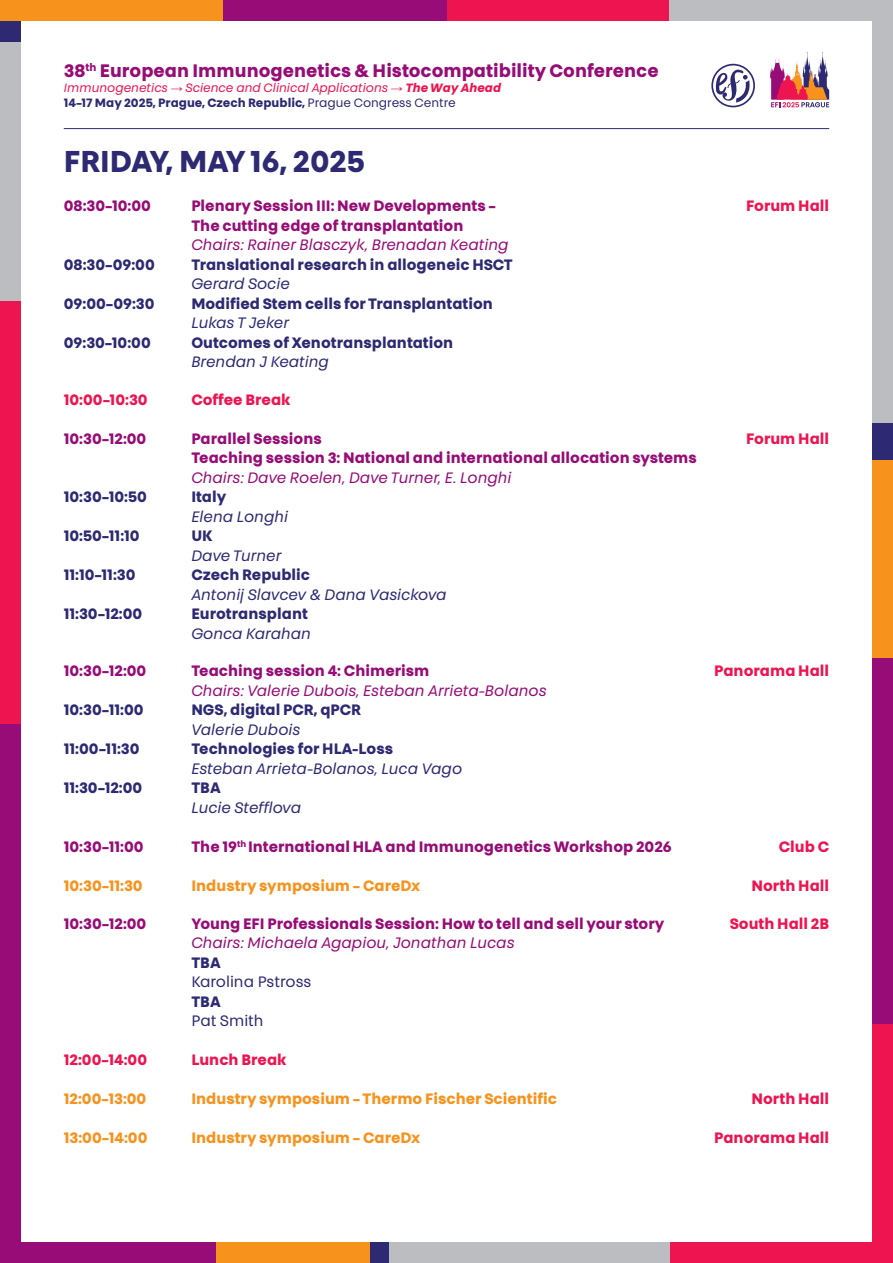
<style>
.page{position:relative;width:893px;height:1263px;background:#fff}
.page>*{position:absolute;margin:0;border:0;box-sizing:border-box;transform-origin:0 0}
._2024_tit{font:700 30px "Touche";color:#2d2a73}
.t1{font:700 18px "Touche";color:#970c76}
._2014_sekce{font:700 15px "Touche";color:#970c76}
._2014_nazev{font:700 15px "Touche";color:#2d2a73}
._2014_chair{font:italic 15px "Touche";color:#970c76}
._2014_Industry{font:700 15px "Touche";color:#f7931d}
._2014_jmeno{font:italic 15px "Touche";color:#2d2a73}
._2025_text{font:italic 15px "Touche";color:#2d2a73}
._2014_sekce-2{font:700 15px "Touche";color:#ed1450}
._2014_break{font:700 15px "Touche";color:#ed1450}
._2014_Industry-2{font:700 15px "Touche";color:#ed1450}
._2025_text-2{font:700 15px "Touche";color:#2d2a73}
._2025_text-3{font:15px "Touche";color:#2d2a73}
._2014_nazev-2{font:italic 15px "Touche";color:#2d2a73}
.t2{font:italic 12px/15px "Touche";color:#ed1450}
.s1{font-family:"Arial";font-style:normal}
.s2{font-weight:700}
.s3{font-weight:700;font-style:normal;color:#2d2a73}
.s4{font-style:normal;color:#2d2a73}
</style>
<div class="page">
<div style="left:0;top:0;width:223px;height:43px;background:#f7931d"></div>
<div style="left:0;top:21px;width:43px;height:22px;background:#2d2a73"></div>
<div style="left:446px;top:0;width:224px;height:43px;background:#ed1450"></div>
<div style="left:223px;top:0;width:223px;height:43px;background:#970c76"></div>
<div style="left:215px;top:1220px;width:155px;height:43px;background:#f7931d"></div>
<div style="left:850px;top:657px;width:43px;height:367px;background:#970c76"></div>
<div style="left:850px;top:1024px;width:43px;height:239px;background:#ed1450"></div>
<div style="left:0;top:301px;width:43px;height:423px;background:#ed1450"></div>
<div style="left:670px;top:1220px;width:223px;height:43px;background:#ed1450"></div>
<div style="left:670px;top:0;width:223px;height:43px;background:#bcbdc0"></div>
<div style="left:388px;top:1220px;width:282px;height:43px;background:#bcbdc0"></div>
<div style="left:370px;top:1220px;width:18px;height:43px;background:#2d2a73"></div>
<div style="left:850px;top:0;width:43px;height:423px;background:#bcbdc0"></div>
<div style="left:850px;top:423px;width:43px;height:37px;background:#2d2a73"></div>
<div style="left:0;top:724px;width:43px;height:539px;background:#970c76"></div>
<div style="left:0;top:1220px;width:215px;height:43px;background:#970c76"></div>
<div style="left:850px;top:460px;width:43px;height:197px;background:#f7931d"></div>
<div style="left:0;top:43px;width:43px;height:258px;background:#bcbdc0"></div>
<div style="left:21px;top:21px;width:851px;height:1221px;background:#fff"></div>
<svg style="left:770px;top:52px;width:59px;height:55px"></svg>
<hr style="left:64px;top:128px;width:765px;height:1px;background:#2d2a73">
<svg style="left:711px;top:64px;width:44px;height:43px"></svg>
<p class="t1" style="left:64px;top:60px;width:596px">38<sup>th</sup> European Immunogenetics &amp; Histocompatibility Conference</p>
<p class="t2" style="left:64px;top:80px;width:439px">Immunogenetics <span class="s1">→</span> Science and Clinical Applications <span class="s1">→</span> <span class="s2">The Way Ahead<br></span><span class="s3">14–17 May 2025, Prague, Czech Republic,</span> <span class="s4">Prague Congress Centre</span></p>
<p class="_2024_tit" style="left:64px;top:143px;width:302px">FRIDAY, MAY 16, 2025</p>
<p class="_2014_sekce" style="left:64px;top:197px;width:89px">08:30–10:00</p>
<p class="_2014_sekce" style="left:191px;top:197px;width:306px">Plenary Session III: New Developments –</p>
<p class="_2014_sekce-2" style="left:746px;top:197px;width:84px">Forum Hall</p>
<p class="_2014_sekce" style="left:191px;top:216px;width:274px">The cutting edge of transplantation</p>
<p class="_2014_chair" style="left:191px;top:236px;width:319px">Chairs: Rainer Blasczyk, Brenadan Keating</p>
<p class="_2014_nazev" style="left:64px;top:255px;width:93px">08:30–09:00</p>
<p class="_2014_nazev" style="left:191px;top:255px;width:323px">Translational research in allogeneic HSCT</p>
<p class="_2014_jmeno" style="left:191px;top:275px;width:100px">Gerard Socie</p>
<p class="_2014_nazev" style="left:64px;top:294px;width:92px">09:00–09:30</p>
<p class="_2014_nazev" style="left:191px;top:294px;width:303px">Modified Stem cells for Transplantation</p>
<p class="_2014_jmeno" style="left:191px;top:314px;width:99px">Lukas T Jeker</p>
<p class="_2014_nazev" style="left:64px;top:333px;width:89px">09:30–10:00</p>
<p class="_2014_nazev" style="left:191px;top:333px;width:263px">Outcomes of Xenotransplantation</p>
<p class="_2014_jmeno" style="left:191px;top:353px;width:139px">Brendan J Keating</p>
<p class="_2014_break" style="left:64px;top:390px;width:85px">10:00–10:30</p>
<p class="_2014_break" style="left:191px;top:390px;width:101px">Coffee Break</p>
<p class="_2014_sekce" style="left:64px;top:429px;width:84px">10:30–12:00</p>
<p class="_2014_sekce" style="left:191px;top:429px;width:132px">Parallel Sessions</p>
<p class="_2014_sekce-2" style="left:746px;top:429px;width:84px">Forum Hall</p>
<p class="_2014_sekce" style="left:191px;top:449px;width:507px">Teaching session 3: National and international allocation systems</p>
<p class="_2014_chair" style="left:191px;top:468px;width:322px">Chairs: Dave Roelen, Dave Turner, E. Longhi</p>
<p class="_2025_text-2" style="left:64px;top:488px;width:85px">10:30–10:50</p>
<p class="_2025_text-2" style="left:191px;top:488px;width:36px">Italy</p>
<p class="_2025_text" style="left:191px;top:507px;width:98px">Elena Longhi</p>
<p class="_2025_text-2" style="left:64px;top:527px;width:77px">10:50–11:10</p>
<p class="_2025_text-2" style="left:191px;top:527px;width:23px">UK</p>
<p class="_2025_text" style="left:191px;top:546px;width:92px">Dave Turner</p>
<p class="_2014_nazev" style="left:64px;top:566px;width:73px">11:10–11:30</p>
<p class="_2014_nazev" style="left:191px;top:566px;width:120px">Czech Republic</p>
<p class="_2025_text" style="left:191px;top:585px;width:257px">Antonij Slavcev &amp; Dana Vasickova</p>
<p class="_2014_nazev" style="left:64px;top:605px;width:80px">11:30–12:00</p>
<p class="_2014_nazev" style="left:191px;top:605px;width:118px">Eurotransplant</p>
<p class="_2014_jmeno" style="left:191px;top:624px;width:121px">Gonca Karahan</p>
<p class="_2014_sekce" style="left:64px;top:662px;width:84px">10:30–12:00</p>
<p class="_2014_sekce" style="left:191px;top:662px;width:240px">Teaching session 4: Chimerism</p>
<p class="_2014_sekce-2" style="left:714px;top:662px;width:117px">Panorama Hall</p>
<p class="_2014_chair" style="left:191px;top:681px;width:357px">Chairs: Valerie Dubois, Esteban Arrieta-Bolanos</p>
<p class="_2014_nazev" style="left:64px;top:701px;width:81px">10:30–11:00</p>
<p class="_2014_nazev" style="left:191px;top:701px;width:171px">NGS, digital PCR, qPCR</p>
<p class="_2014_jmeno" style="left:191px;top:720px;width:110px">Valerie Dubois</p>
<p class="_2014_nazev" style="left:64px;top:740px;width:77px">11:00–11:30</p>
<p class="_2014_nazev" style="left:191px;top:740px;width:203px">Technologies for HLA-Loss</p>
<p class="_2014_jmeno" style="left:191px;top:759px;width:272px">Esteban Arrieta-Bolanos, Luca Vago</p>
<p class="_2014_nazev" style="left:64px;top:779px;width:80px">11:30–12:00</p>
<p class="_2014_nazev" style="left:191px;top:779px;width:31px">TBA</p>
<p class="_2014_nazev-2" style="left:191px;top:798px;width:111px">Lucie Stefflova</p>
<p class="_2014_sekce" style="left:64px;top:837px;width:81px">10:30–11:00</p>
<p class="_2014_sekce" style="left:191px;top:837px;width:482px">The 19<sup>th</sup> International HLA and Immunogenetics Workshop 2026</p>
<p class="_2014_sekce-2" style="left:779px;top:837px;width:52px">Club C</p>
<p class="_2014_Industry" style="left:64px;top:876px;width:80px">10:30–11:30</p>
<p class="_2014_Industry" style="left:191px;top:876px;width:231px">Industry symposium – CareDx</p>
<p class="_2014_Industry-2" style="left:751px;top:876px;width:79px">North Hall</p>
<p class="_2014_sekce" style="left:64px;top:914px;width:84px">10:30–12:00</p>
<p class="_2014_sekce" style="left:191px;top:914px;width:474px">Young EFI Professionals Session: How to tell and sell your story</p>
<p class="_2014_sekce-2" style="left:730px;top:914px;width:101px">South Hall 2B</p>
<p class="_2014_chair" style="left:191px;top:933px;width:325px">Chairs: Michaela Agapiou, Jonathan Lucas</p>
<p class="_2014_nazev" style="left:191px;top:953px;width:31px">TBA</p>
<p class="_2025_text-3" style="left:191px;top:972px;width:121px">Karolina Pstross</p>
<p class="_2014_nazev" style="left:191px;top:992px;width:31px">TBA</p>
<p class="_2025_text-3" style="left:191px;top:1011px;width:74px">Pat Smith</p>
<p class="_2014_break" style="left:64px;top:1050px;width:85px">12:00–14:00</p>
<p class="_2014_break" style="left:191px;top:1050px;width:97px">Lunch Break</p>
<p class="_2014_Industry" style="left:64px;top:1089px;width:84px">12:00–13:00</p>
<p class="_2014_Industry" style="left:191px;top:1089px;width:367px">Industry symposium – Thermo Fischer Scientific</p>
<p class="_2014_Industry-2" style="left:751px;top:1089px;width:79px">North Hall</p>
<p class="_2014_Industry" style="left:64px;top:1128px;width:85px">13:00–14:00</p>
<p class="_2014_Industry" style="left:191px;top:1128px;width:231px">Industry symposium – CareDx</p>
<p class="_2014_Industry-2" style="left:714px;top:1128px;width:117px">Panorama Hall</p>
</div>
